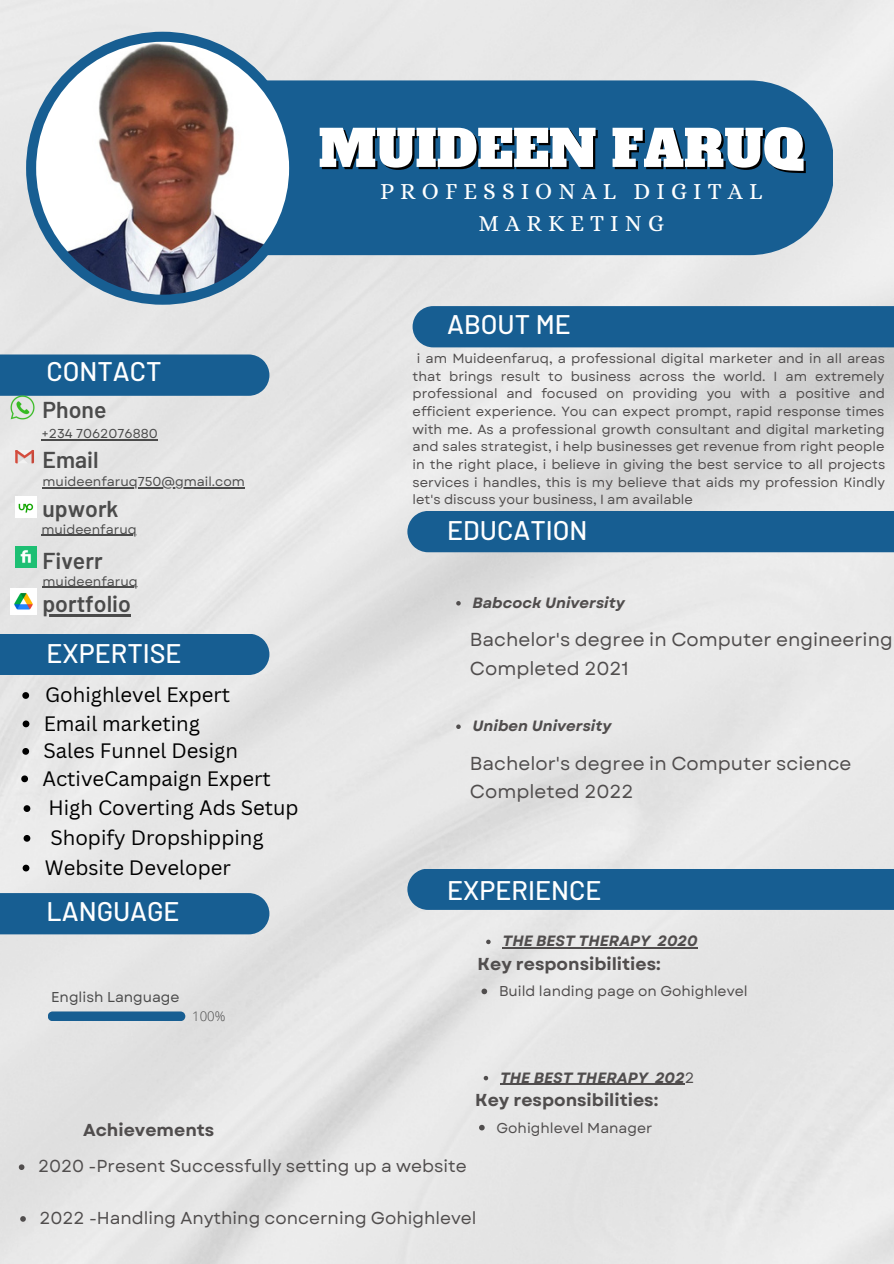
<style>
.page{position:relative;width:894px;height:1264px;background:#fff}
.page>*{position:absolute;margin:0;border:0;box-sizing:border-box;transform-origin:0 0}
.t1{font:50.4px "Alfa Slab One";color:#fff}
.t2{font:500 26.85px "Barlow";color:#fff}
.t3{font:23.25px/31.5px "Alice";letter-spacing:.26em;color:#fff;text-align:center}
.t4{font:600 22.95px/49.7px "Barlow";color:#4b4b4b}
.t5{font:20.25px/27.5px "Canva Sans";color:#000}
.t6{font:18.75px/29px "Garet";color:#504d4d}
.t7{font:17.25px "Garet";color:#504d4d}
.t8{font:700 17.25px "Garet";color:#504d4d}
.t9{font:italic 700 14.85px "Garet";color:#504d4d}
.t10{font:14.25px "Garet";color:#504d4d}
.t11{font:14.25px "Garet";color:#4b4b4b}
.t12{font:13.2px/17.7px "Garet";color:#504d4d;text-align:justify}
.t13{font:300 13.2px "Open Sans";color:#4b4b4b}
.t14{font:12.9px "Garet";color:#4b4b4b}
.s1{font-weight:400;font-style:normal}
</style>
<div class="page">
<img style="left:0;top:0;width:893px;height:1263px">
<div style="left:36px;top:80px;width:796px;height:175px;background:#175e92"></div>
<div style="left:26px;top:32px;width:273px;height:273px;background:#175e92;border-radius:50%"></div>
<svg style="left:48px;top:1011px;width:137px;height:10px"></svg>
<div style="left:412px;top:306px;width:481px;height:41px;background:#175e92"></div>
<div style="left:407px;top:868px;width:486px;height:41px;background:#175e92"></div>
<div style="left:407px;top:511px;width:486px;height:41px;background:#175e92"></div>
<div style="left:0;top:354px;width:269px;height:42px;background:#175e92"></div>
<div style="left:0;top:633px;width:269px;height:42px;background:#175e92"></div>
<div style="left:0;top:893px;width:269px;height:41px;background:#175e92"></div>
<img style="left:36px;top:42px;width:253px;height:253px;border-radius:50%">
<svg style="left:15px;top:450px;width:19px;height:13px"></svg>
<img style="left:11px;top:396px;width:23px;height:23px">
<img style="left:15px;top:496px;width:21px;height:22px">
<img style="left:15px;top:546px;width:21px;height:22px">
<img style="left:11px;top:588px;width:26px;height:26px">
<svg style="left:486px;top:939px;width:4px;height:5px"></svg>
<hr style="left:502px;top:947px;width:148px;height:1px;background:#504d4d">
<hr style="left:657px;top:947px;width:40px;height:1px;background:#504d4d">
<svg style="left:456px;top:601px;width:4px;height:4px"></svg>
<svg style="left:456px;top:724px;width:4px;height:5px"></svg>
<hr style="left:41px;top:439px;width:117px;height:1px;background:#4b4b4b">
<hr style="left:43px;top:487px;width:202px;height:1px;background:#4b4b4b">
<hr style="left:41px;top:534px;width:96px;height:1px;background:#4b4b4b">
<svg style="left:23px;top:720px;width:6px;height:7px"></svg>
<svg style="left:22px;top:748px;width:7px;height:6px"></svg>
<svg style="left:24px;top:805px;width:6px;height:7px"></svg>
<svg style="left:21px;top:775px;width:7px;height:7px"></svg>
<svg style="left:24px;top:835px;width:6px;height:6px"></svg>
<svg style="left:23px;top:864px;width:6px;height:7px"></svg>
<hr style="left:43px;top:587px;width:95px;height:1px;background:#4b4b4b">
<hr style="left:43px;top:614px;width:88px;height:3px;background:#4b4b4b">
<svg style="left:22px;top:692px;width:7px;height:7px"></svg>
<svg style="left:481px;top:988px;width:6px;height:6px"></svg>
<svg style="left:483px;top:1075px;width:5px;height:5px"></svg>
<hr style="left:500px;top:1083px;width:147px;height:1px;background:#504d4d">
<hr style="left:654px;top:1083px;width:30px;height:1px;background:#504d4d">
<svg style="left:479px;top:1124px;width:5px;height:6px"></svg>
<svg style="left:19px;top:1164px;width:5px;height:5px"></svg>
<svg style="left:20px;top:1216px;width:6px;height:5px"></svg>
<h1 class="t1" style="left:318px;top:115px;width:487px">MUIDEEN FARUQ</h1>
<h3 class="t3" style="left:380px;top:175px;width:383px">PROFESSIONAL DIGITAL<br>MARKETING</h3>
<h2 class="t2" style="left:47px;top:354px;width:117px">CONTACT</h2>
<h3 class="t4" style="left:43px;top:384px;width:78px">Phone<br>Email upwork</h3>
<p class="t14" style="left:41px;top:424px;width:118px">+234 7062076880</p>
<p class="t14" style="left:43px;top:472px;width:204px">muideenfaruq750@gmail.com</p>
<p class="t14" style="left:41px;top:520px;width:97px">muideenfaruq</p>
<h3 class="t4" style="left:43px;top:535px;width:62px">Fiverr</h3>
<p class="t14" style="left:43px;top:572px;width:97px">muideenfaruq</p>
<h3 class="t4" style="left:43px;top:578px;width:90px">portfolio</h3>
<h2 class="t2" style="left:47px;top:636px;width:137px">EXPERTISE</h2>
<h3 class="t5" style="left:45px;top:680px;width:186px">Gohighlevel Expert</h3>
<h3 class="t5" style="left:43px;top:709px;width:196px">Email marketing<br>Sales Funnel Design</h3>
<h3 class="t5" style="left:49px;top:793px;width:251px">High Coverting Ads Setup</h3>
<h3 class="t5" style="left:42px;top:764px;width:230px">ActiveCampaign Expert</h3>
<h3 class="t5" style="left:45px;top:822px;width:220px;line-height:29.7px">Shopify Dropshipping<br>Website Developer</h3>
<h2 class="t2" style="left:47px;top:894px;width:134px">LANGUAGE</h2>
<p class="t11" style="left:51px;top:986px;width:130px">English Language</p>
<p class="t13" style="left:192px;top:1007px;width:35px">100%</p>
<h2 class="t2" style="left:447px;top:307px;width:125px">ABOUT ME</h2>
<p class="t12" style="left:412px;top:349px;width:474px;text-indent:4px">i am Muideenfaruq, a professional digital marketer and in all areas that brings result to business across the world. I am extremely professional and focused on providing you with a positive and efficient experience. You can expect prompt, rapid response times with me. As a professional growth consultant and digital marketing and sales strategist, i help businesses get revenue from right people in the right place, i believe in giving the best service to all projects services i handles, this is my believe that aids my profession Kindly let's discuss your business, I am available</p>
<h2 class="t2" style="left:447px;top:513px;width:142px">EDUCATION</h2>
<p class="t9" style="left:472px;top:592px;width:154px">Babcock University</p>
<h3 class="t6" style="left:470px;top:625px;width:424px">Bachelor's degree in Computer engineering</h3>
<h3 class="t6" style="left:470px;top:654px;width:160px">Completed 2021</h3>
<p class="t9" style="left:472px;top:715px;width:140px">Uniben University</p>
<h3 class="t6" style="left:470px;top:748px;width:383px">Bachelor's degree in Computer science<br>Completed 2022</h3>
<h2 class="t2" style="left:447px;top:873px;width:156px">EXPERIENCE</h2>
<p class="t9" style="left:502px;top:930px;width:197px">THE BEST THERAPY 2020</p>
<h3 class="t8" style="left:477px;top:951px;width:185px">Key responsibilities:</h3>
<p class="t10" style="left:499px;top:981px;width:250px">Build landing page on Gohighlevel</p>
<p class="t9" style="left:500px;top:1066px;width:196px">THE BEST THERAPY 202<span class="s1">2</span></p>
<h3 class="t8" style="left:475px;top:1087px;width:185px">Key responsibilities:</h3>
<h3 class="t8" style="left:83px;top:1117px;width:133px">Achievements</h3>
<p class="t10" style="left:496px;top:1117px;width:157px">Gohighlevel Manager</p>
<h3 class="t7" style="left:38px;top:1153px;width:430px">2020 -Present Successfully setting up a website</h3>
<h3 class="t7" style="left:39px;top:1205px;width:438px">2022 -Handling Anything concerning Gohighlevel</h3>
</div>
